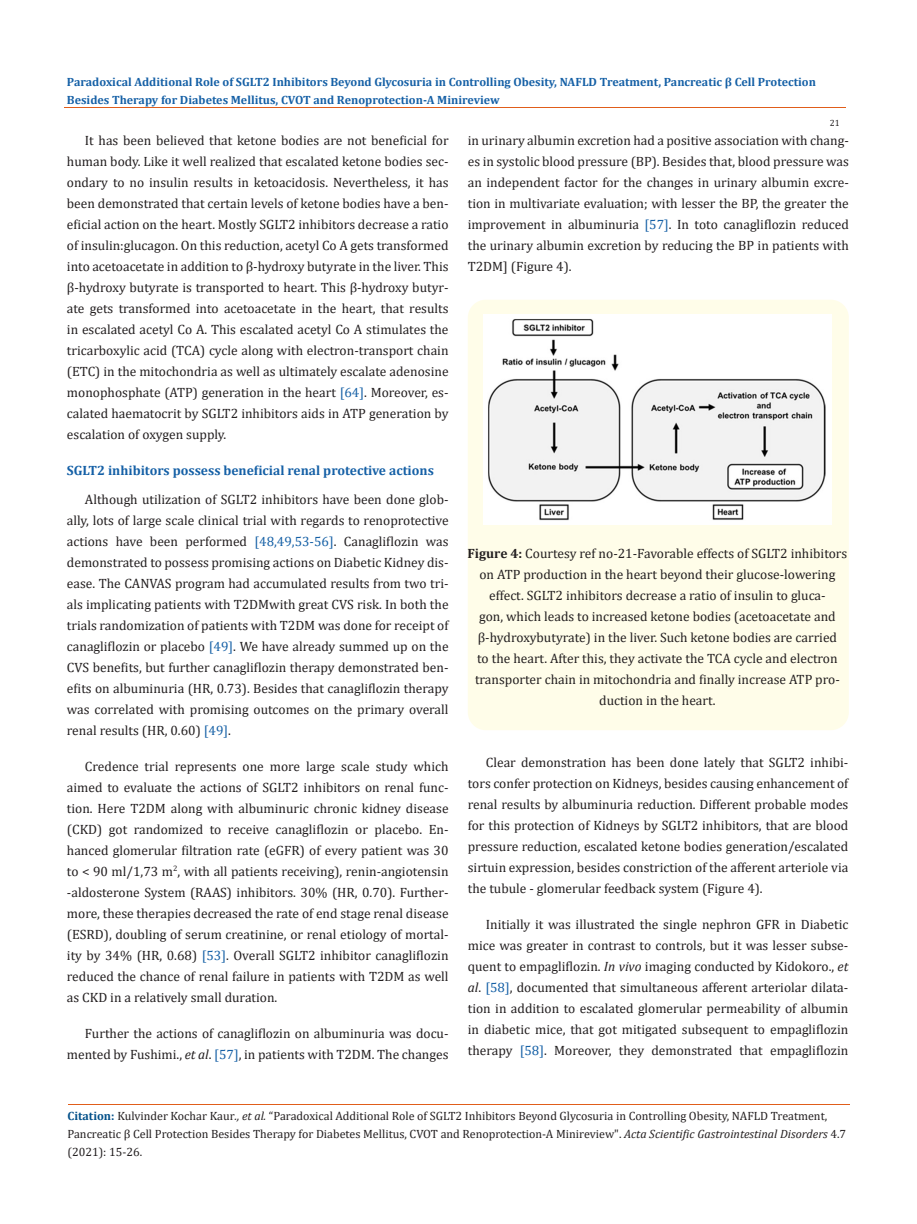
<style>
.page{position:relative;width:917px;height:1224px;background:#fff}
.page>*{position:absolute;margin:0;border:0;box-sizing:border-box;transform-origin:0 0}
.t1{font:13.5px/21px "Cambria";color:#231f20;text-align:justify}
.t2{font:700 13.5px "Cambria";color:#1560a6}
.t3{font:12px/18px "Cambria";color:#231f20}
.t4{font:700 12px/18px "Cambria";color:#1560a6}
.t5{font:9px "Cambria";color:#231f20}
.s1{color:#1560a6}
.s2{font-style:italic}
.s3{font-weight:700}
.s4{font-weight:700;color:#035089}
</style>
<div class="page">
<div style="left:468px;top:300px;width:380px;height:430px;background:#fffde9;border-radius:18px"></div>
<img style="left:483px;top:315px;width:348px;height:210px">
<hr style="left:64px;top:108px;width:781px;height:1px;background:#e05d1a">
<hr style="left:68px;top:1105px;width:781px;height:1px;background:#e05d1a">
<p class="t4" style="left:67px;top:72px;width:750px">Paradoxical Additional Role of SGLT2 Inhibitors Beyond Glycosuria in Controlling Obesity, NAFLD Treatment, Pancreatic β Cell Protection<br>Besides Therapy for Diabetes Mellitus, CVOT and Renoprotection-A Minireview</p>
<p class="t5" style="left:829px;top:118px;width:11px">21</p>
<p class="t1" style="left:67px;top:130px;width:383px;text-indent:18px">It has been believed that ketone bodies are not beneficial for human body. Like it well realized that escalated ketone bodies sec&shy;ondary to no insulin results in ketoacidosis. Nevertheless, it has been demonstrated that certain levels of ketone bodies have a ben&shy;eficial action on the heart. Mostly SGLT2 inhibitors decrease a ratio of insulin:glucagon. On this reduction, acetyl Co A gets transformed into acetoacetate in addition to β-hydroxy butyrate in the liver. This β-hydroxy butyrate is transported to heart. This β-hydroxy butyr&shy;ate gets transformed into acetoacetate in the heart, that results in escalated acetyl Co A. This escalated acetyl Co A stimulates the tricarboxylic acid (TCA) cycle along with electron-transport chain (ETC) in the mitochondria as well as ultimately escalate adenosine monophosphate (ATP) generation in the heart <span class="s1">[64]</span>. Moreover, es&shy;calated haematocrit by SGLT2 inhibitors aids in ATP generation by escalation of oxygen supply.</p>
<p class="t2" style="left:67px;top:461px;width:368px">SGLT2 inhibitors possess beneficial renal protective actions</p>
<p class="t1" style="left:67px;top:489px;width:383px;text-indent:18px">Although utilization of SGLT2 inhibitors have been done glob&shy;ally, lots of large scale clinical trial with regards to renoprotective actions have been performed <span class="s1">[48,49,53-56]</span>. Canagliflozin was demonstrated to possess promising actions on Diabetic Kidney dis&shy;ease. The CANVAS program had accumulated results from two tri&shy;als implicating patients with T2DMwith great CVS risk. In both the trials randomization of patients with T2DM was done for receipt of canagliflozin or placebo <span class="s1">[49]</span>. We have already summed up on the CVS benefits, but further canagliflozin therapy demonstrated ben&shy;efits on albuminuria (HR, 0.73). Besides that canagliflozin therapy was correlated with promising outcomes on the primary overall renal results (HR, 0.60) <span class="s1">[49]</span>.</p>
<p class="t1" style="left:67px;top:756px;width:383px;text-indent:18px">Credence trial represents one more large scale study which aimed to evaluate the actions of SGLT2 inhibitors on renal func&shy;tion. Here T2DM along with albuminuric chronic kidney disease (CKD) got randomized to receive canagliflozin or placebo. En&shy;hanced glomerular filtration rate (eGFR) of every patient was 30 to &lt; 90 ml/1,73 m<sup>2</sup>, with all patients receiving), renin-angiotensin -aldosterone System (RAAS) inhibitors. 30% (HR, 0.70). Further&shy;more, these therapies decreased the rate of end stage renal disease (ESRD), doubling of serum creatinine, or renal etiology of mortal&shy;ity by 34% (HR, 0.68) <span class="s1">[53]</span>. Overall SGLT2 inhibitor canagliflozin reduced the chance of renal failure in patients with T2DM as well as CKD in a relatively small duration.</p>
<p class="t1" style="left:67px;top:1023px;width:383px;text-align:right">Further the actions of canagliflozin on albuminuria was docu&shy;mented by Fushimi., <span class="s2">et al</span>. <span class="s1">[57]</span>, in patients with T2DM. The changes</p>
<p class="t1" style="left:468px;top:130px;width:382px">in urinary albumin excretion had a positive association with chang&shy;es in systolic blood pressure (BP). Besides that, blood pressure was an independent factor for the changes in urinary albumin excre&shy;tion in multivariate evaluation; with lesser the BP, the greater the improvement in albuminuria <span class="s1">[57]</span>. In toto canagliflozin reduced the urinary albumin excretion by reducing the BP in patients with T2DM] (Figure 4).</p>
<p class="t1" style="left:467px;top:543px;width:381px;text-align:center"><span class="s3">Figure 4:</span> Courtesy ref no-21-Favorable effects of SGLT2 inhibitors on ATP production in the heart beyond their glucose-lowering effect. SGLT2 inhibitors decrease a ratio of insulin to gluca-<br>gon, which leads to increased ketone bodies (acetoacetate and β-hydroxybutyrate) in the liver. Such ketone bodies are carried<br>to the heart. After this, they activate the TCA cycle and electron transporter chain in mitochondria and finally increase ATP pro&shy;duction in the heart.</p>
<p class="t1" style="left:468px;top:751px;width:382px;text-indent:18px">Clear demonstration has been done lately that SGLT2 inhibi&shy;tors confer protection on Kidneys, besides causing enhancement of renal results by albuminuria reduction. Different probable modes for this protection of Kidneys by SGLT2 inhibitors, that are blood pressure reduction, escalated ketone bodies generation/escalated sirtuin expression, besides constriction of the afferent arteriole via the tubule - glomerular feedback system (Figure 4).</p>
<p class="t1" style="left:468px;top:913px;width:382px;text-indent:18px">Initially it was illustrated the single nephron GFR in Diabetic mice was greater in contrast to controls, but it was lesser subse&shy;quent to empagliflozin. <span class="s2">In vivo</span> imaging conducted by Kidokoro., <span class="s2">et al</span>. <span class="s1">[58]</span>, documented that simultaneous afferent arteriolar dilata&shy;tion in addition to escalated glomerular permeability of albumin in diabetic mice, that got mitigated subsequent to empagliflozin therapy <span class="s1">[58]</span>. Moreover, they demonstrated that empagliflozin</p>
<p class="t3" style="left:68px;top:1107px;width:780px"><span class="s4">Citation:</span> Kulvinder Kochar Kaur<span class="s2">., et al.</span> “Paradoxical Additional Role of SGLT2 Inhibitors Beyond Glycosuria in Controlling Obesity, NAFLD Treatment,<br>Pancreatic β Cell Protection Besides Therapy for Diabetes Mellitus, CVOT and Renoprotection-A Minireview". <span class="s2">Acta Scientific Gastrointestinal Disorders</span> 4.7 (2021): 15-26.</p>
</div>
